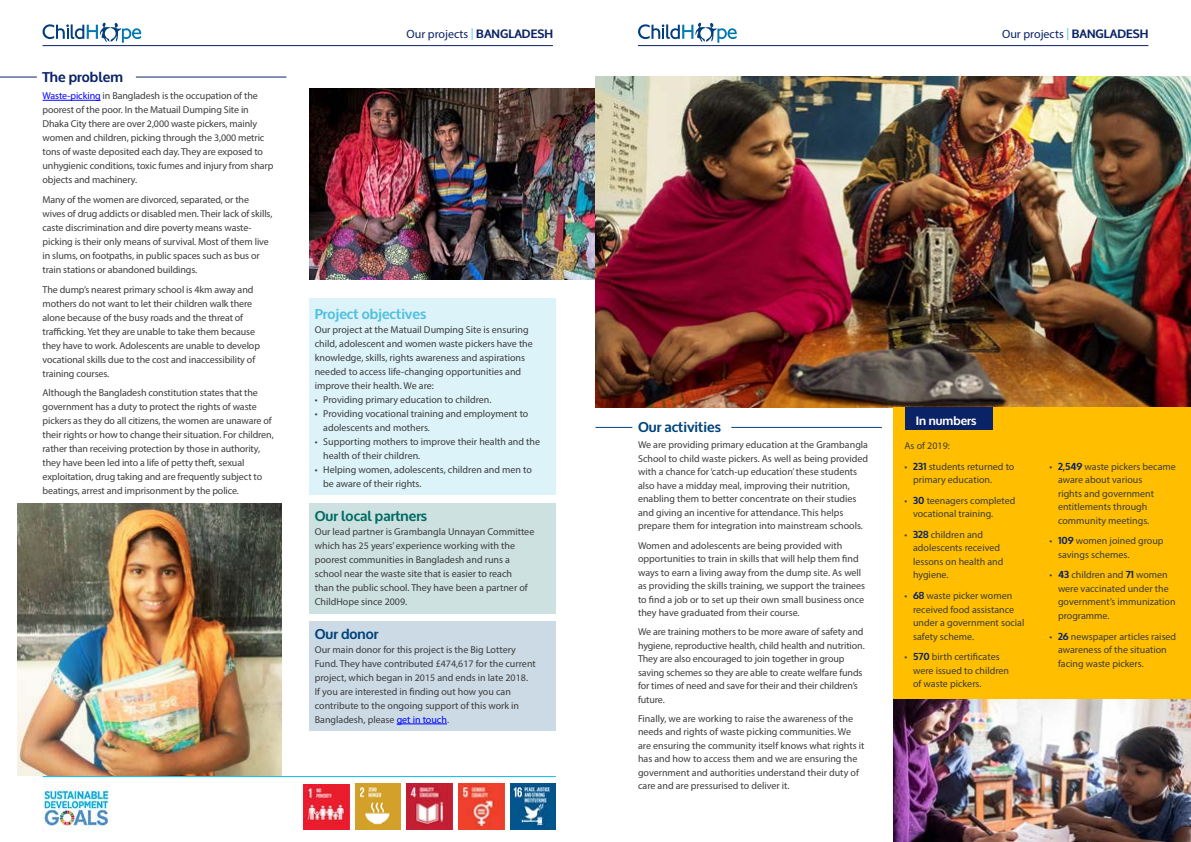
<style>
.page{position:relative;width:1191px;height:842px;background:#fff}
.page>*{position:absolute;margin:0;border:0;box-sizing:border-box;transform-origin:0 0}
.t1{font:700 14px "Oxygen";color:#00447c}
.t2{font:700 14px "Oxygen";color:#50c0df}
.t3{font:700 14px "Oxygen";color:#006a63}
.t4{font:700 14px "Oxygen";color:#0a2367}
.t5{font:12px "Myriad Pro";color:#0a2367}
.t6{font:700 12px "Oxygen";color:#fff}
.t7{font:10px/14px "Myriad Pro";color:#3c3c3b}
.s1{color:#00f}
.s2{color:#50c0df}
.s3{font-family:"Oxygen";font-weight:700}
.s4{font-family:"Oxygen";font-weight:700;color:#0a2367}
</style>
<div class="page">
<hr style="left:43px;top:100px;width:58px;height:1px;background:#00f">
<div style="left:309px;top:298px;width:247px;height:31px;background:#dcf3f9"></div>
<div style="left:309px;top:319px;width:247px;height:78px;background:#dcf3f9"></div>
<div style="left:309px;top:389px;width:247px;height:22px;background:#dcf3f9"></div>
<div style="left:309px;top:403px;width:247px;height:36px;background:#dcf3f9"></div>
<div style="left:309px;top:431px;width:247px;height:36px;background:#dcf3f9"></div>
<div style="left:309px;top:459px;width:247px;height:36px;background:#dcf3f9"></div>
<div style="left:309px;top:503px;width:247px;height:27px;background:#cce1e0"></div>
<div style="left:309px;top:521px;width:247px;height:93px;background:#cce1e0"></div>
<div style="left:309px;top:621px;width:247px;height:110px;background:#ccdae5"></div>
<hr style="left:397px;top:724px;width:50px;height:1px;background:#00f">
<svg style="left:638px;top:22px;width:98px;height:21px"></svg>
<svg style="left:43px;top:22px;width:98px;height:21px"></svg>
<hr style="left:638px;top:45px;width:510px;height:1px;background:#0a2367">
<hr style="left:43px;top:45px;width:510px;height:1px;background:#0a2367">
<img style="left:309px;top:88px;width:286px;height:191px">
<img style="left:17px;top:504px;width:264px;height:271px">
<img style="left:43px;top:784px;width:68px;height:48px">
<hr style="left:43px;top:776px;width:513px;height:1px;background:#0bbbef">
<hr style="left:0;top:77px;width:37px;height:1px;background:#0a2367">
<hr style="left:136px;top:77px;width:150px;height:1px;background:#0a2367">
<img style="left:304px;top:784px;width:45px;height:46px">
<img style="left:355px;top:784px;width:46px;height:46px">
<img style="left:407px;top:784px;width:45px;height:46px">
<img style="left:458px;top:784px;width:46px;height:46px">
<img style="left:510px;top:784px;width:46px;height:46px">
<img style="left:595px;top:77px;width:596px;height:330px">
<hr style="left:595px;top:427px;width:37px;height:1px;background:#00447c">
<hr style="left:731px;top:427px;width:151px;height:1px;background:#00447c">
<div style="left:893px;top:407px;width:298px;height:435px;background:#ffbe00"></div>
<div style="left:904px;top:407px;width:88px;height:23px;background:#0a2367"></div>
<img style="left:893px;top:699px;width:298px;height:143px">
<h1 class="t4" style="left:43px;top:69px;width:82px">The problem</h1>
<p class="t7" style="left:43px;top:89px;width:232px"><span class="s1">Waste-picking</span> in Bangladesh is the occupation of the poorest of the poor. In the Matuail Dumping Site in Dhaka City there are over 2,000 waste pickers, mainly women and children, picking through the 3,000 metric tons of waste deposited each day. They are exposed to unhygienic conditions, toxic fumes and injury from sharp objects and machinery.</p>
<p class="t7" style="left:43px;top:192px;width:231px">Many of the women are divorced, separated, or the wives of drug addicts or disabled men. Their lack of skills, caste discrimination and dire poverty means waste&shy;picking is their only means of survival. Most of them live in slums, on footpaths, in public spaces such as bus or train stations or abandoned buildings.</p>
<p class="t7" style="left:43px;top:282px;width:219px">The dump’s nearest primary school is 4km away and mothers do not want to let their children walk there alone because of the busy roads and the threat of trafficking. Yet they are unable to take them because they have to work. Adolescents are unable to develop vocational skills due to the cost and inaccessibility of training courses.</p>
<p class="t7" style="left:43px;top:386px;width:233px">Although the Bangladesh constitution states that the government has a duty to protect the rights of waste pickers as they do all citizens, the women are unaware of their rights or how to change their situation. For children, rather than receiving protection by those in authority, they have been led into a life of petty theft, sexual exploitation, drug taking and are frequently subject to beatings, arrest and imprisonment by the police.</p>
<p class="t5" style="left:406px;top:26px;width:148px">Our projects <span class="s2">|</span> <span class="s3">BANGLADESH</span></p>
<p class="t5" style="left:1002px;top:26px;width:148px">Our projects <span class="s2">|</span> <span class="s3">BANGLADESH</span></p>
<h1 class="t2" style="left:315px;top:305px;width:113px">Project objectives</h1>
<p class="t7" style="left:315px;top:323px;width:220px">Our project at the Matuail Dumping Site is ensuring child, adolescent and women waste pickers have the knowledge, skills, rights awareness and aspirations needed to access life-changing opportunities and improve their health. We are:</p>
<p class="t7" style="left:315px;top:393px;width:178px">• Providing primary education to children.</p>
<p class="t7" style="left:323px;top:407px;width:207px;text-indent:-8px">• Providing vocational training and employment to adolescents and mothers.</p>
<p class="t7" style="left:323px;top:435px;width:218px;text-indent:-8px">• Supporting mothers to improve their health and the health of their children.</p>
<p class="t7" style="left:323px;top:463px;width:210px;text-indent:-8px">• Helping women, adolescents, children and men to be aware of their rights.</p>
<h1 class="t3" style="left:315px;top:507px;width:114px">Our local partners</h1>
<p class="t7" style="left:315px;top:524px;width:221px">Our lead partner is Grambangla Unnayan Committee which has 25 years’ experience working with the poorest communities in Bangladesh and runs a school near the waste site that is easier to reach<br>than the public school. They have been a partner of ChildHope since 2009.</p>
<h1 class="t1" style="left:315px;top:625px;width:65px">Our donor</h1>
<p class="t7" style="left:315px;top:642px;width:222px">Our main donor for this project is the Big Lottery Fund. They have contributed £474,617 for the current project, which began in 2015 and ends in late 2018.<br>If you are interested in finding out how you can contribute to the ongoing support of this work in Bangladesh, please <span class="s1">get in touch</span>.</p>
<h1 class="t1" style="left:638px;top:418px;width:84px">Our activities</h1>
<p class="t7" style="left:638px;top:438px;width:231px;line-height:13.5px">We are providing primary education at the Grambangla School to child waste pickers. As well as being provided with a chance for ‘catch-up education’ these students also have a midday meal, improving their nutrition, enabling them to better concentrate on their studies and giving an incentive for attendance. This helps prepare them for integration into mainstream schools.</p>
<p class="t7" style="left:638px;top:538px;width:229px;line-height:13.5px">Women and adolescents are being provided with opportunities to train in skills that will help them find ways to earn a living away from the dump site. As well as providing the skills training, we support the trainees to find a job or to set up their own small business once they have graduated from their course.</p>
<p class="t7" style="left:638px;top:625px;width:228px;line-height:13.5px">We are training mothers to be more aware of safety and hygiene, reproductive health, child health and nutrition.<br>They are also encouraged to join together in group saving schemes so they are able to create welfare funds for times of need and save for their and their children’s future.</p>
<p class="t7" style="left:638px;top:712px;width:228px;line-height:13.5px">Finally, we are working to raise the awareness of the needs and rights of waste picking communities. We are ensuring the community itself knows what rights it has and how to access them and we are ensuring the government and authorities understand their duty of care and are pressurised to deliver it.</p>
<p class="t6" style="left:916px;top:413px;width:62px">In numbers</p>
<p class="t7" style="left:904px;top:439px;width:47px">As of 2019:</p>
<p class="t7" style="left:913px;top:459px;width:103px;line-height:13.5px;text-indent:-8px">• <span class="s4">231</span> students returned to primary education.</p>
<p class="t7" style="left:913px;top:494px;width:104px;line-height:13.5px;text-indent:-8px">• <span class="s4">30</span> teenagers completed vocational training.</p>
<p class="t7" style="left:913px;top:528px;width:92px;line-height:13.5px;text-indent:-8px">• <span class="s4">328</span> children and adolescents received lessons on health and hygiene.</p>
<p class="t7" style="left:913px;top:589px;width:113px;line-height:13.5px;text-indent:-8px">• <span class="s4">68</span> waste picker women received food assistance under a government social safety scheme.</p>
<p class="t7" style="left:913px;top:650px;width:98px;line-height:13.5px;text-indent:-8px">• <span class="s4">570</span> birth certificates were issued to children of waste pickers.</p>
<p class="t7" style="left:1058px;top:459px;width:119px;line-height:13.5px;text-indent:-9px">• <span class="s4">2,549</span> waste pickers became aware about various<br>rights and government entitlements through community meetings.</p>
<p class="t7" style="left:1058px;top:534px;width:107px;line-height:13.5px;text-indent:-9px">• <span class="s4">109</span> women joined group savings schemes.</p>
<p class="t7" style="left:1058px;top:568px;width:119px;line-height:13.5px;text-indent:-9px">• <span class="s4">43</span> children and <span class="s4">71</span> women were vaccinated under the government’s immunization programme.</p>
<p class="t7" style="left:1058px;top:629px;width:120px;line-height:13.5px;text-indent:-9px">• <span class="s4">26</span> newspaper articles raised awareness of the situation facing waste pickers.</p>
</div>
